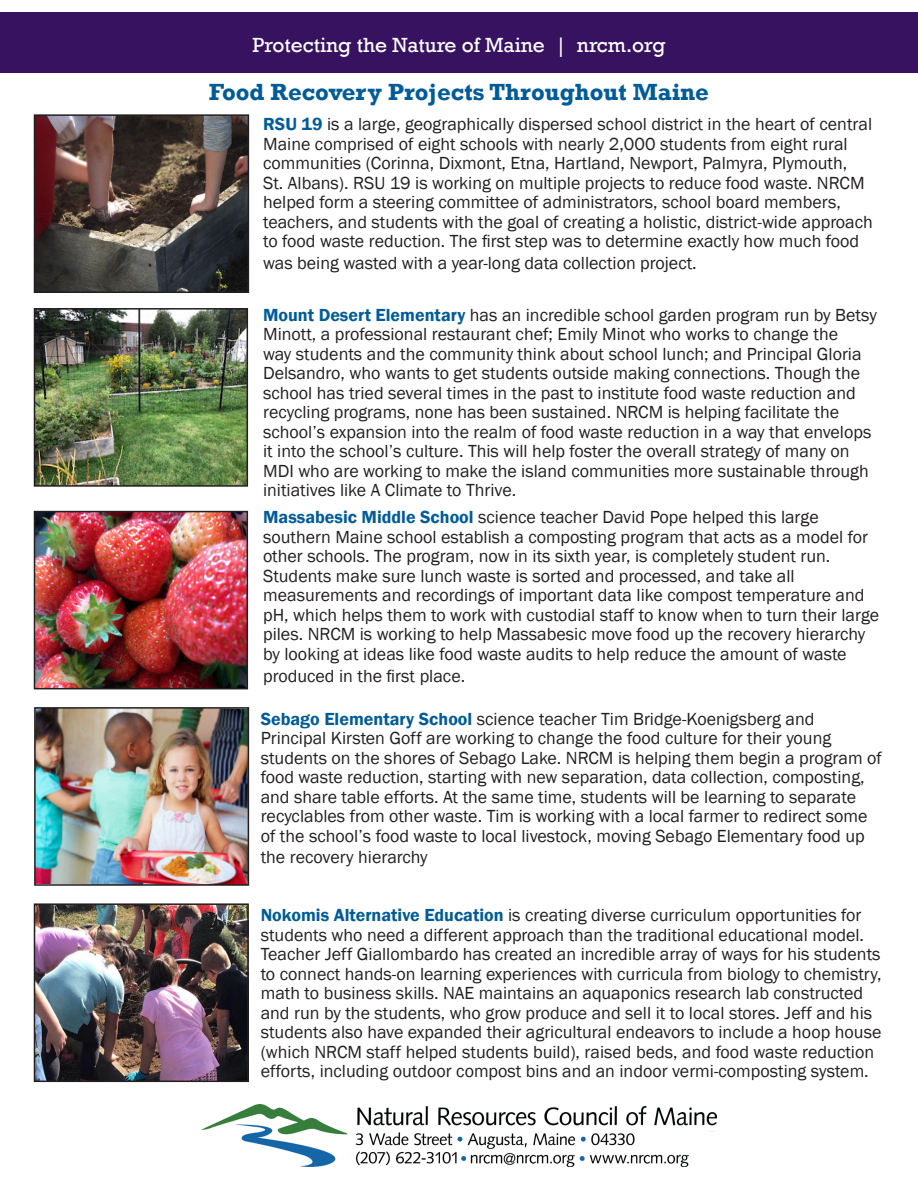
<style>
.page{position:relative;width:918px;height:1188px;background:#fff}
.page>*{position:absolute;margin:0;border:0;box-sizing:border-box;transform-origin:0 0}
.t1{font:700 24px "Rockwell";color:#005c98}
.t2{font:21px "Rockwell";color:#fff}
.t3{font:18px/19.5px "Franklin Gothic";color:#231f20}
.s1{font-weight:600;color:#005c98}
</style>
<div class="page">
<img style="left:202px;top:1105px;width:514px;height:61px">
<img style="left:37px;top:311px;width:208px;height:173px">
<div style="left:34px;top:308px;width:214px;height:179px;border:2px solid #231f20"></div>
<img style="left:37px;top:117px;width:209px;height:173px">
<div style="left:34px;top:114px;width:215px;height:179px;border:2px solid #231f20"></div>
<img style="left:37px;top:710px;width:209px;height:173px">
<div style="left:34px;top:707px;width:215px;height:179px;border:2px solid #231f20"></div>
<img style="left:37px;top:514px;width:208px;height:172px">
<div style="left:34px;top:511px;width:214px;height:178px;border:2px solid #231f20"></div>
<div style="left:0;top:12px;width:918px;height:60px;background:#371260"></div>
<img style="left:37px;top:906px;width:209px;height:173px">
<div style="left:34px;top:903px;width:215px;height:179px;border:2px solid #231f20"></div>
<p class="t2" style="left:253px;top:33px;width:414px">Protecting the Nature of Maine | nrcm.org</p>
<p class="t1" style="left:209px;top:78px;width:502px">Food Recovery Projects Throughout Maine</p>
<p class="t3" style="left:263px;top:115px;width:611px"><span class="s1">RSU 19</span> is a large, geographically dispersed school district in the heart of central Maine comprised of eight schools with nearly 2,000 students from eight rural communities (Corinna, Dixmont, Etna, Hartland, Newport, Palmyra, Plymouth,<br>St. Albans). RSU 19 is working on multiple projects to reduce food waste. NRCM helped form a steering committee of administrators, school board members, teachers, and students with the goal of creating a holistic, district-wide approach to food waste reduction. The first step was to determine exactly how much food</p>
<p class="t3" style="left:263px;top:253px;width:435px">was being wasted with a year-long data collection project.</p>
<p class="t3" style="left:263px;top:305px;width:615px"><span class="s1">Mount Desert Elementary</span> has an incredible school garden program run by Betsy Minott, a professional restaurant chef; Emily Minot who works to change the<br>way students and the community think about school lunch; and Principal Gloria Delsandro, who wants to get students outside making connections. Though the school has tried several times in the past to institute food waste reduction and recycling programs, none has been sustained. NRCM is helping facilitate the school’s expansion into the realm of food waste reduction in a way that envelops it into the school’s culture. This will help foster the overall strategy of many on MDI who are working to make the island communities more sustainable through initiatives like A Climate to Thrive.</p>
<p class="t3" style="left:263px;top:508px;width:618px"><span class="s1">Massabesic Middle School</span> science teacher David Pope helped this large southern Maine school establish a composting program that acts as a model for other schools. The program, now in its sixth year, is completely student run.<br>Students make sure lunch waste is sorted and processed, and take all measurements and recordings of important data like compost temperature and pH, which helps them to work with custodial staff to know when to turn their large piles. NRCM is working to help Massabesic move food up the recovery hierarchy by looking at ideas like food waste audits to help reduce the amount of waste</p>
<p class="t3" style="left:263px;top:666px;width:204px">produced in the first place.</p>
<p class="t3" style="left:261px;top:709px;width:623px"><span class="s1">Sebago Elementary School</span> science teacher Tim Bridge-Koenigsberg and Principal Kirsten Goff are working to change the food culture for their young students on the shores of Sebago Lake. NRCM is helping them begin a program of food waste reduction, starting with new separation, data collection, composting, and share table efforts. At the same time, students will be learning to separate recyclables from other waste. Tim is working with a local farmer to redirect some of the school’s food waste to local livestock, moving Sebago Elementary food up</p>
<p class="t3" style="left:261px;top:848px;width:169px">the recovery hierarchy</p>
<p class="t3" style="left:261px;top:906px;width:622px"><span class="s1">Nokomis Alternative Education</span> is creating diverse curriculum opportunities for students who need a different approach than the traditional educational model.<br>Teacher Jeff Giallombardo has created an incredible array of ways for his students to connect hands-on learning experiences with curricula from biology to chemistry, math to business skills. NAE maintains an aquaponics research lab constructed and run by the students, who grow produce and sell it to local stores. Jeff and his students also have expanded their agricultural endeavors to include a hoop house (which NRCM staff helped students build), raised beds, and food waste reduction efforts, including outdoor compost bins and an indoor vermi-composting system.</p>
</div>
